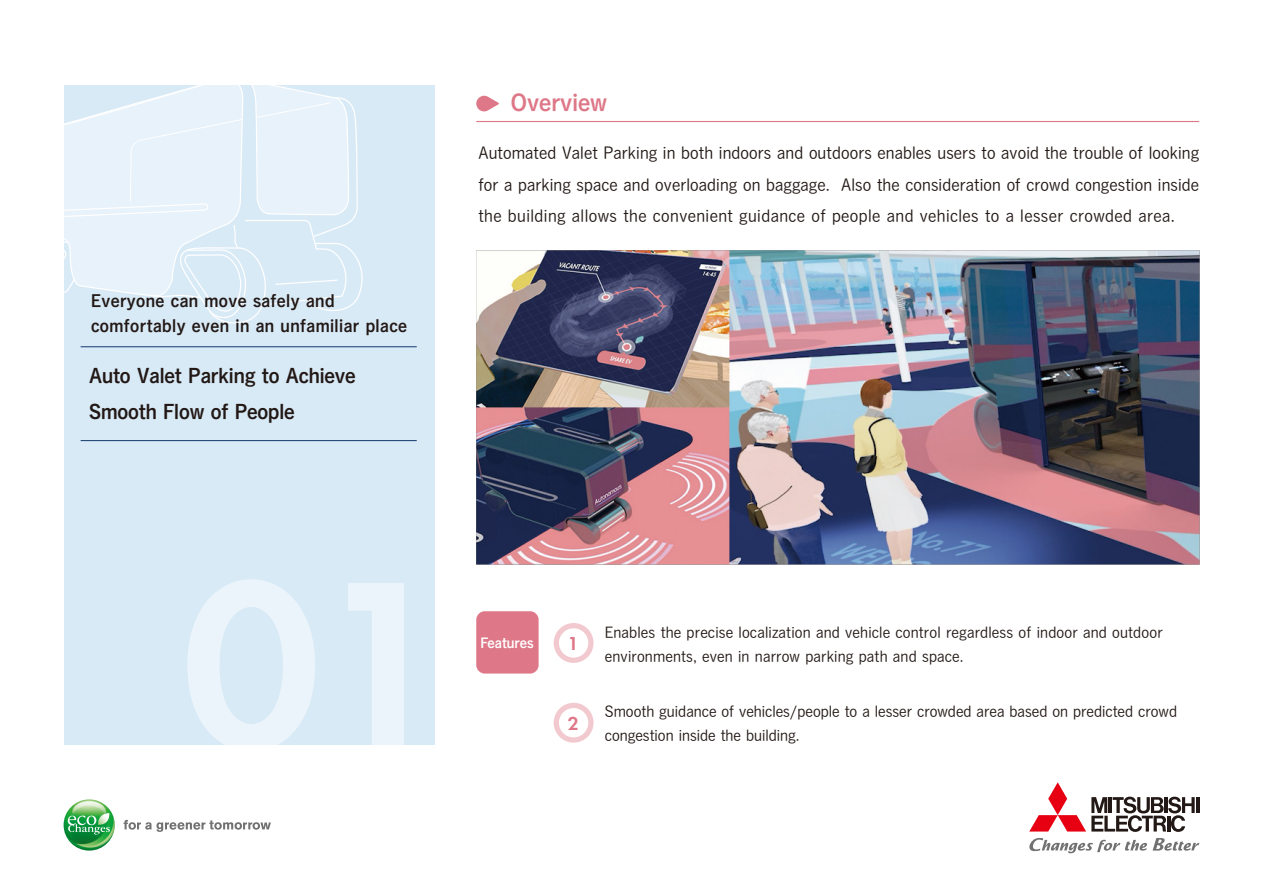
<style>
.page{position:relative;width:1263px;height:893px;background:#fff}
.page>*{position:absolute;margin:0;border:0;box-sizing:border-box;transform-origin:0 0}
.t1{font:22.5px "Koburina Go Std N W6";color:#de7787}
.t2{font:19.5px/36px "Koburina Go Std W6";letter-spacing:-.005em;color:#221815}
.t3{font:600 19.5px "Futura PT";color:#de7787}
.t4{font:16.5px/31.5px "Koburina Go Std N W3";letter-spacing:.025em;color:#221815;text-align:justify}
.t5{font:16.5px/25.5px "Koburina Go Std W6";letter-spacing:.025em;color:#221815}
.t6{font:15px/24px "Koburina Go Std N W3";letter-spacing:.01em;color:#221815}
.t7{font:13.5px "Koburina Go Std N W6";color:#fff}
</style>
<div class="page">
<svg style="left:554px;top:623px;width:40px;height:40px"></svg>
<div style="left:559px;top:628px;width:29px;height:30px;background:#fff;border-radius:50%"></div>
<hr style="left:476px;top:121px;width:723px;height:1px;background:#de7787">
<svg style="left:1029px;top:838px;width:170px;height:15px"></svg>
<hr style="left:1196px;top:797px;width:3px;height:16px;background:#221815">
<svg style="left:1029px;top:782px;width:166px;height:50px"></svg>
<svg style="left:476px;top:96px;width:23px;height:15px"></svg>
<div style="left:64px;top:85px;width:371px;height:659px;background:#d9eaf7"></div>
<hr style="left:81px;top:440px;width:336px;height:1px;background:#10386c">
<hr style="left:81px;top:346px;width:336px;height:1px;background:#10386c">
<svg style="left:64px;top:85px;width:299px;height:239px"></svg>
<svg style="left:554px;top:703px;width:40px;height:40px"></svg>
<div style="left:559px;top:708px;width:29px;height:29px;background:#fff;border-radius:50%"></div>
<img style="left:64px;top:799px;width:51px;height:52px;border-radius:26px">
<svg style="left:68px;top:813px;width:42px;height:21px"></svg>
<svg style="left:123px;top:820px;width:148px;height:12px"></svg>
<div style="left:476px;top:611px;width:63px;height:63px;background:#de7787;border-radius:9px"></div>
<img style="left:476px;top:250px;width:724px;height:315px">
<p class="t5" style="left:91px;top:288px;width:317px">Everyone can move safely and comfortably even in an unfamiliar place</p>
<p class="t2" style="left:89px;top:358px;width:268px">Auto Valet Parking to Achieve<br>Smooth Flow of People</p>
<h1 class="t1" style="left:511px;top:86px;width:98px">Overview</h1>
<p class="t4" style="left:478px;top:137px;width:722px">Automated Valet Parking in both indoors and outdoors enables users to avoid the trouble of looking for a parking space and overloading on baggage. Also the consideration of crowd congestion inside the building allows the convenient guidance of people and vehicles to a lesser crowded area.</p>
<p class="t7" style="left:480px;top:633px;width:55px">Features</p>
<p class="t3" style="left:568px;top:631px;width:13px">1</p>
<p class="t6" style="left:605px;top:620px;width:559px">Enables the precise localization and vehicle control regardless of indoor and outdoor environments, even in narrow parking path and space.</p>
<p class="t3" style="left:568px;top:711px;width:13px">2</p>
<p class="t6" style="left:605px;top:700px;width:574px">Smooth guidance of vehicles/people to a lesser crowded area based on predicted crowd congestion inside the building.</p>
</div>
